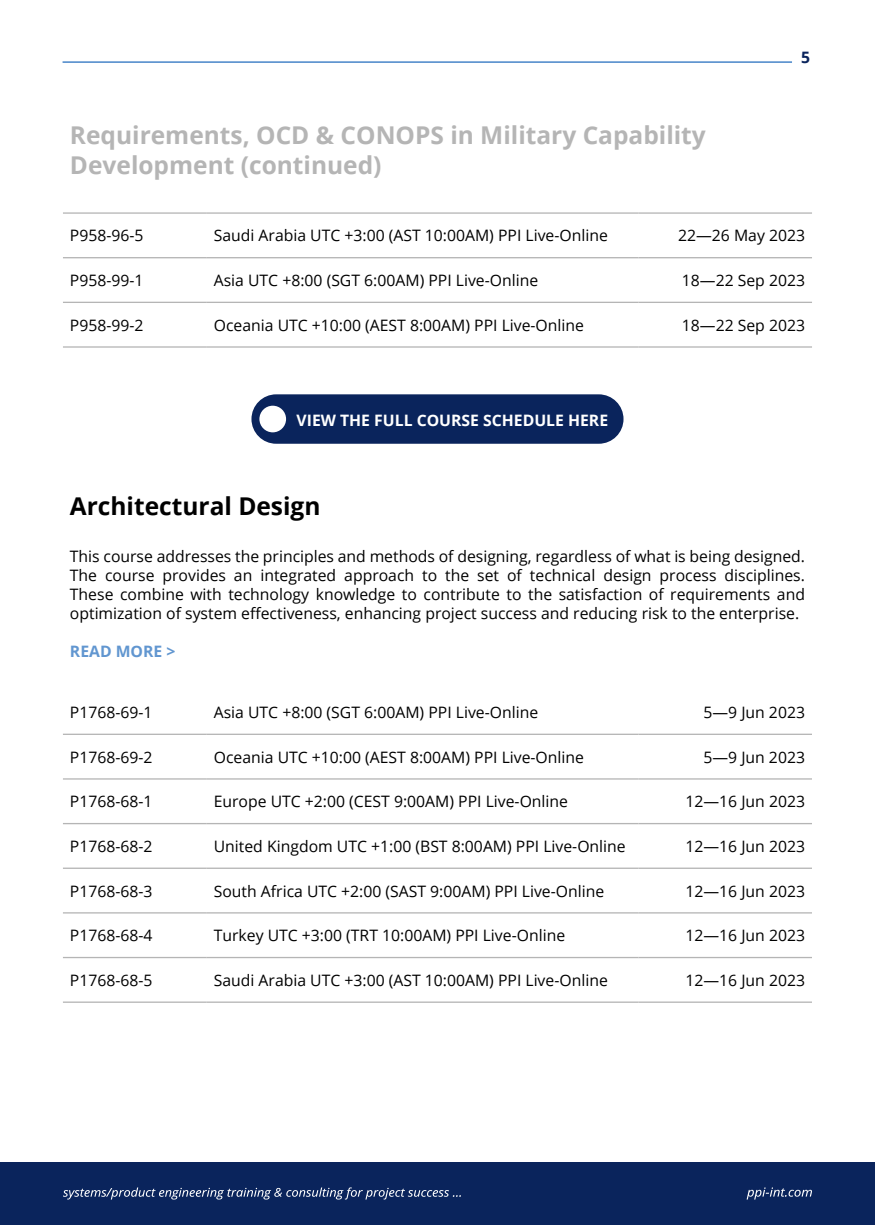
<style>
.page{position:relative;width:875px;height:1225px;background:#fff}
.page>*{position:absolute;margin:0;border:0;box-sizing:border-box;transform-origin:0 0}
.t1{font:700 24.5px/29.4px "Open Sans";color:#b5b5b5}
.t2{font:700 24.5px "Open Sans";color:#000}
.t3{font:15.75px/18.9px "Open Sans";color:#000;text-align:justify}
.t4{font:700 15.75px "Open Sans";color:#fff}
.t5{font:700 15.75px "Open Sans";color:#6196d0}
.t6{font:700 15.75px "Open Sans";color:#0a245c}
</style>
<div class="page">
<div style="left:0;top:1162px;width:875px;height:63px;background:#0a245c"></div>
<svg style="left:63px;top:1187px;width:398px;height:13px"></svg>
<svg style="left:747px;top:1187px;width:65px;height:13px"></svg>
<hr style="left:63px;top:61px;width:729px;height:2px;background:#6196d0">
<hr style="left:63px;top:212px;width:144px;height:2px;background:#b5b5b5">
<hr style="left:207px;top:212px;width:431px;height:2px;background:#b5b5b5">
<hr style="left:638px;top:212px;width:174px;height:2px;background:#b5b5b5">
<hr style="left:63px;top:257px;width:144px;height:1px;background:#b5b5b5">
<hr style="left:207px;top:257px;width:431px;height:1px;background:#b5b5b5">
<hr style="left:638px;top:257px;width:174px;height:1px;background:#b5b5b5">
<hr style="left:63px;top:302px;width:144px;height:1px;background:#b5b5b5">
<hr style="left:207px;top:302px;width:431px;height:1px;background:#b5b5b5">
<hr style="left:638px;top:302px;width:174px;height:1px;background:#b5b5b5">
<hr style="left:63px;top:346px;width:144px;height:2px;background:#b5b5b5">
<hr style="left:207px;top:346px;width:431px;height:2px;background:#b5b5b5">
<hr style="left:638px;top:346px;width:174px;height:2px;background:#b5b5b5">
<hr style="left:63px;top:734px;width:144px;height:1px;background:#b5b5b5">
<hr style="left:207px;top:734px;width:431px;height:1px;background:#b5b5b5">
<hr style="left:638px;top:734px;width:174px;height:1px;background:#b5b5b5">
<hr style="left:63px;top:778px;width:144px;height:2px;background:#b5b5b5">
<hr style="left:207px;top:778px;width:431px;height:2px;background:#b5b5b5">
<hr style="left:638px;top:778px;width:174px;height:2px;background:#b5b5b5">
<hr style="left:63px;top:823px;width:144px;height:1px;background:#b5b5b5">
<hr style="left:207px;top:823px;width:431px;height:1px;background:#b5b5b5">
<hr style="left:638px;top:823px;width:174px;height:1px;background:#b5b5b5">
<hr style="left:63px;top:868px;width:144px;height:1px;background:#b5b5b5">
<hr style="left:207px;top:868px;width:431px;height:1px;background:#b5b5b5">
<hr style="left:638px;top:868px;width:174px;height:1px;background:#b5b5b5">
<hr style="left:63px;top:912px;width:144px;height:2px;background:#b5b5b5">
<hr style="left:207px;top:912px;width:431px;height:2px;background:#b5b5b5">
<hr style="left:638px;top:912px;width:174px;height:2px;background:#b5b5b5">
<hr style="left:63px;top:957px;width:144px;height:1px;background:#b5b5b5">
<hr style="left:207px;top:957px;width:431px;height:1px;background:#b5b5b5">
<hr style="left:638px;top:957px;width:174px;height:1px;background:#b5b5b5">
<hr style="left:63px;top:1002px;width:144px;height:1px;background:#b5b5b5">
<hr style="left:207px;top:1002px;width:431px;height:1px;background:#b5b5b5">
<hr style="left:638px;top:1002px;width:174px;height:1px;background:#b5b5b5">
<div style="left:251px;top:394px;width:373px;height:50px;background:#0a245c;border-radius:25px"></div>
<div style="left:259px;top:406px;width:27px;height:26px;background:#fff;border-radius:50%"></div>
<h1 class="t1" style="left:70px;top:120px;width:637px">Requirements, OCD &amp; CONOPS in Military Capability<br>Development (continued)</h1>
<p class="t6" style="left:801px;top:46px;width:10px">5</p>
<p class="t3" style="left:70px;top:226px;width:75px">P958-96-5</p>
<p class="t3" style="left:214px;top:226px;width:396px">Saudi Arabia UTC +3:00 (AST 10:00AM) PPI Live-Online</p>
<p class="t3" style="left:678px;top:226px;width:128px">22—26 May 2023</p>
<p class="t3" style="left:70px;top:270px;width:75px">P958-99-1</p>
<p class="t3" style="left:214px;top:270px;width:326px">Asia UTC +8:00 (SGT 6:00AM) PPI Live-Online</p>
<p class="t3" style="left:682px;top:270px;width:125px">18—22 Sep 2023</p>
<p class="t3" style="left:70px;top:315px;width:75px">P958-99-2</p>
<p class="t3" style="left:214px;top:315px;width:372px">Oceania UTC +10:00 (AEST 8:00AM) PPI Live-Online</p>
<p class="t3" style="left:682px;top:315px;width:125px">18—22 Sep 2023</p>
<p class="t4" style="left:297px;top:409px;width:313px">VIEW THE FULL COURSE SCHEDULE HERE</p>
<h1 class="t2" style="left:70px;top:489px;width:252px">Architectural Design</h1>
<p class="t3" style="left:70px;top:547px;width:737px">This course addresses the principles and methods of designing, regardless of what is being designed.<br>The course provides an integrated approach to the set of technical design process disciplines.<br>These combine with technology knowledge to contribute to the satisfaction of requirements and optimization of system effectiveness, enhancing project success and reducing risk to the enterprise.</p>
<p class="t5" style="left:70px;top:640px;width:107px">READ MORE &gt;</p>
<p class="t3" style="left:70px;top:702px;width:84px">P1768-69-1</p>
<p class="t3" style="left:214px;top:702px;width:326px">Asia UTC +8:00 (SGT 6:00AM) PPI Live-Online</p>
<p class="t3" style="left:703px;top:702px;width:103px">5—9 Jun 2023</p>
<p class="t3" style="left:70px;top:747px;width:84px">P1768-69-2</p>
<p class="t3" style="left:214px;top:747px;width:372px">Oceania UTC +10:00 (AEST 8:00AM) PPI Live-Online</p>
<p class="t3" style="left:703px;top:747px;width:103px">5—9 Jun 2023</p>
<p class="t3" style="left:70px;top:792px;width:84px">P1768-68-1</p>
<p class="t3" style="left:214px;top:792px;width:356px">Europe UTC +2:00 (CEST 9:00AM) PPI Live-Online</p>
<p class="t3" style="left:685px;top:792px;width:121px">12—16 Jun 2023</p>
<p class="t3" style="left:70px;top:836px;width:84px">P1768-68-2</p>
<p class="t3" style="left:214px;top:836px;width:413px">United Kingdom UTC +1:00 (BST 8:00AM) PPI Live-Online</p>
<p class="t3" style="left:685px;top:836px;width:121px">12—16 Jun 2023</p>
<p class="t3" style="left:70px;top:881px;width:84px">P1768-68-3</p>
<p class="t3" style="left:214px;top:881px;width:392px">South Africa UTC +2:00 (SAST 9:00AM) PPI Live-Online</p>
<p class="t3" style="left:685px;top:881px;width:121px">12—16 Jun 2023</p>
<p class="t3" style="left:70px;top:926px;width:84px">P1768-68-4</p>
<p class="t3" style="left:214px;top:926px;width:353px">Turkey UTC +3:00 (TRT 10:00AM) PPI Live-Online</p>
<p class="t3" style="left:685px;top:926px;width:121px">12—16 Jun 2023</p>
<p class="t3" style="left:70px;top:970px;width:84px">P1768-68-5</p>
<p class="t3" style="left:214px;top:970px;width:396px">Saudi Arabia UTC +3:00 (AST 10:00AM) PPI Live-Online</p>
<p class="t3" style="left:685px;top:970px;width:121px">12—16 Jun 2023</p>
</div>
